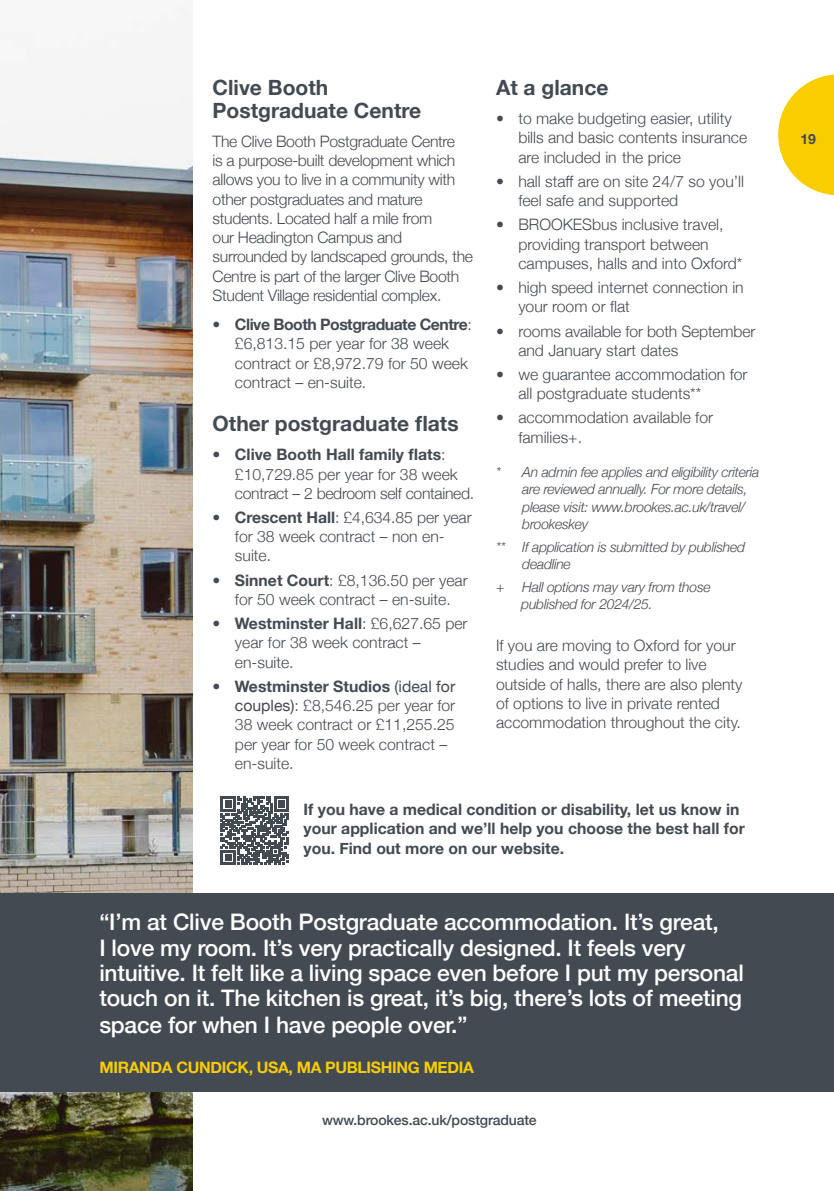
<style>
.page{position:relative;width:834px;height:1191px;background:#fff}
.page>*{position:absolute;margin:0;border:0;box-sizing:border-box;transform-origin:0 0}
.t1{font:500 22.75px/25.6px "Helvetica Neue";letter-spacing:-.01em;color:#fff}
.t2{font:700 21px/22.8px "Helvetica Neue";color:#434a52}
.t3{font:300 15.75px/19.2px "Helvetica Neue";color:#434a52}
.t4{font:300 15.75px/19.2px "Helvetica Neue";letter-spacing:-.02em;color:#434a52}
.t5{font:700 15.75px/19.2px "Helvetica Neue";color:#434a52}
.t6{font:700 15.75px "Helvetica Neue";letter-spacing:-.02em;color:#f9cd00}
.t7{font:italic 300 14px/17.5px "Helvetica Neue";letter-spacing:-.02em;color:#434a52}
.Body_Copy{font:500 14px "Helvetica Neue";letter-spacing:-.01em;color:#434a52}
.t8{font:700 14px "Helvetica Neue";color:#434a52}
.s1{font-weight:700}
.s2{font-weight:400}
</style>
<div class="page">
<img style="left:0;top:96px;width:193px;height:1095px">
<svg style="left:778px;top:74px;width:55px;height:121px"></svg>
<svg style="left:221px;top:796px;width:68px;height:68px"></svg>
<div style="left:0;top:893px;width:833px;height:198px;background:#434a52"></div>
<p class="t2" style="left:212px;top:77px;width:210px">Clive Booth<br>Postgraduate Centre</p>
<p class="t4" style="left:212px;top:130px;width:262px">The Clive Booth Postgraduate Centre<br>is a purpose-built development which allows you to live in a community with other postgraduates and mature students. Located half a mile from<br>our Headington Campus and surrounded by landscaped grounds, the Centre is part of the larger Clive Booth Student Village residential complex.</p>
<p class="t3" style="left:235px;top:314px;width:238px;text-indent:-22px">• <span class="s1">Clive Booth Postgraduate Centre</span>: £6,813.15 per year for 38 week contract or £8,972.79 for 50 week contract – en-suite.</p>
<p class="t2" style="left:212px;top:413px;width:247px">Other postgraduate flats</p>
<p class="t4" style="left:235px;top:444px;width:241px;text-indent:-22px">• <span class="s1">Clive Booth Hall family flats</span>: £10,729.85 per year for 38 week contract – 2 bedroom self contained.</p>
<p class="t3" style="left:235px;top:506px;width:238px;text-indent:-22px">• <span class="s1">Crescent Hall</span>: £4,634.85 per year for 38 week contract – non en&shy;suite.</p>
<p class="t3" style="left:212px;top:569px;width:256px;text-align:center">• <span class="s1">Sinnet Court</span>: £8,136.50 per year for 50 week contract – en-suite.</p>
<p class="t3" style="left:235px;top:613px;width:234px;text-indent:-22px">• <span class="s1">Westminster Hall</span>: £6,627.65 per year for 38 week contract – en-suite.</p>
<p class="t3" style="left:235px;top:675px;width:222px;text-indent:-22px">• <span class="s1">Westminster Studios</span> <span class="s2">(ideal for couples)</span>: £8,546.25 per year for<br>38 week contract or £11,255.25 per year for 50 week contract – en-suite.</p>
<p class="t2" style="left:496px;top:77px;width:114px">At a glance</p>
<p class="t3" style="left:518px;top:108px;width:230px;text-indent:-22px">• to make budgeting easier, utility bills and basic contents insurance are included in the price</p>
<p class="t3" style="left:518px;top:170px;width:227px;text-indent:-22px">• hall staff are on site 24/7 so you’ll feel safe and supported</p>
<p class="t3" style="left:518px;top:214px;width:226px;text-indent:-22px">• BROOKESbus inclusive travel, providing transport between campuses, halls and into Oxford*</p>
<p class="t3" style="left:518px;top:277px;width:227px;text-indent:-22px">• high speed internet connection in your room or flat</p>
<p class="t3" style="left:518px;top:320px;width:238px;text-indent:-22px">• rooms available for both September and January start dates</p>
<p class="t3" style="left:518px;top:363px;width:231px;text-indent:-22px">• we guarantee accommodation for all postgraduate students**</p>
<p class="t3" style="left:518px;top:407px;width:196px;text-indent:-22px">• accommodation available for families+.</p>
<p class="t7" style="left:522px;top:462px;width:239px;text-indent:-26px">* An admin fee applies and eligibility criteria are reviewed annually. For more details, please visit: www.brookes.ac.uk/travel/ brookeskey</p>
<p class="t7" style="left:522px;top:537px;width:224px;text-indent:-26px">** If application is submitted by published deadline</p>
<p class="t7" style="left:496px;top:577px;width:10px">+</p>
<p class="t7" style="left:521px;top:577px;width:191px">Hall options may vary from those published for 2024/25.</p>
<p class="t3" style="left:496px;top:634px;width:248px">If you are moving to Oxford for your studies and would prefer to live outside of halls, there are also plenty of options to live in private rented accommodation throughout the city.</p>
<p class="t5" style="left:303px;top:800px;width:442px">If you have a medical condition or disability, let us know in your application and we’ll help you choose the best hall for you. Find out more on our website.</p>
<p class="t1" style="left:99px;top:907px;width:645px">“I’m at Clive Booth Postgraduate accommodation. It’s great,<br>I love my room. It’s very practically designed. It feels very intuitive. It felt like a living space even before I put my personal touch on it. The kitchen is great, it’s big, there’s lots of meeting space for when I have people over.”</p>
<p class="t6" style="left:99px;top:1055px;width:376px">MIRANDA CUNDICK, USA, MA PUBLISHING MEDIA</p>
<p class="Body_Copy" style="left:322px;top:1109px;width:216px">www.brookes.ac.uk/postgraduate</p>
<p class="t8" style="left:800px;top:128px;width:17px">19</p>
</div>
